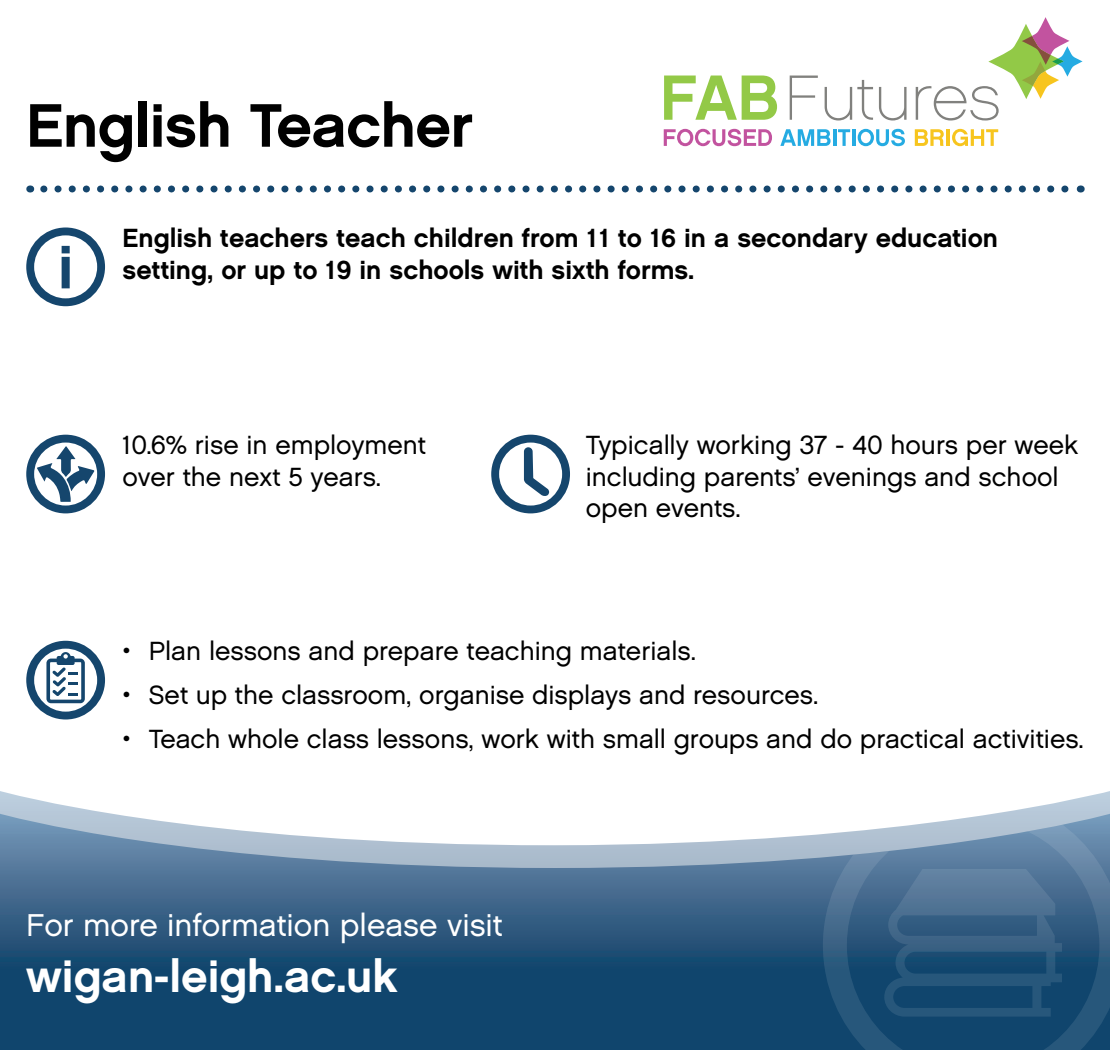
<style>
.page{position:relative;width:1110px;height:1050px;background:#fff}
.page>*{position:absolute;margin:0;border:0;box-sizing:border-box;transform-origin:0 0}
.t1{font:61.25px "Chalet New York Nineteen Sixty";letter-spacing:-.01em;color:#000}
.t2{font:45.5px "Chalet New York Nineteen Sixty";color:#fff}
.t3{font:31.5px "Chalet London Nineteen Sixty";color:#fff}
.t4{font:26.25px/31.5px "Chalet London Nineteen Sixty";color:#000}
.t5{font:26.25px/31.5px "Chalet New York Nineteen Sixty";color:#000}
</style>
<div class="page">
<svg style="left:664px;top:76px;width:113px;height:44px"></svg>
<svg style="left:789px;top:76px;width:28px;height:44px"></svg>
<svg style="left:824px;top:80px;width:49px;height:41px"></svg>
<svg style="left:879px;top:87px;width:27px;height:34px"></svg>
<svg style="left:915px;top:17px;width:167px;height:104px"></svg>
<svg style="left:663px;top:129px;width:109px;height:17px"></svg>
<svg style="left:780px;top:129px;width:50px;height:17px"></svg>
<hr style="left:833px;top:129px;width:3px;height:17px;background:#25abe2">
<svg style="left:838px;top:129px;width:12px;height:17px"></svg>
<hr style="left:852px;top:129px;width:3px;height:17px;background:#25abe2">
<svg style="left:857px;top:129px;width:48px;height:17px"></svg>
<svg style="left:914px;top:129px;width:29px;height:17px"></svg>
<hr style="left:946px;top:129px;width:3px;height:17px;background:#f7c51e">
<svg style="left:952px;top:129px;width:46px;height:17px"></svg>
<svg style="left:44px;top:186px;width:1025px;height:6px"></svg>
<svg style="left:491px;top:435px;width:79px;height:78px"></svg>
<svg style="left:26px;top:228px;width:79px;height:78px"></svg>
<svg style="left:26px;top:641px;width:79px;height:79px"></svg>
<svg style="left:26px;top:435px;width:79px;height:78px"></svg>
<svg style="left:0;top:791px;width:1110px;height:23px"></svg>
<svg style="left:0;top:814px;width:823px;height:236px;background:#466e8e"></svg>
<svg style="left:823px;top:814px;width:287px;height:236px;background:#446c8d"></svg>
<p class="t1" style="left:26px;top:87px;width:448px">English Teacher</p>
<p class="t5" style="left:122px;top:222px;width:877px">English teachers teach children from 11 to 16 in a secondary education setting, or up to 19 in schools with sixth forms.</p>
<p class="t4" style="left:122px;top:429px;width:305px">10.6% rise in employment over the next 5 years.</p>
<p class="t4" style="left:586px;top:429px;width:494px">Typically working 37 - 40 hours per week including parents’ evenings and school open events.</p>
<p class="t4" style="left:122px;top:635px;width:575px">• Plan lessons and prepare teaching materials.</p>
<p class="t4" style="left:122px;top:679px;width:697px">• Set up the classroom, organise displays and resources.</p>
<p class="t4" style="left:122px;top:723px;width:962px">• Teach whole class lessons, work with small groups and do practical activities.</p>
<p class="t3" style="left:26px;top:905px;width:478px">For more information please visit</p>
<p class="t2" style="left:26px;top:947px;width:373px">wigan-leigh.ac.uk</p>
</div>
